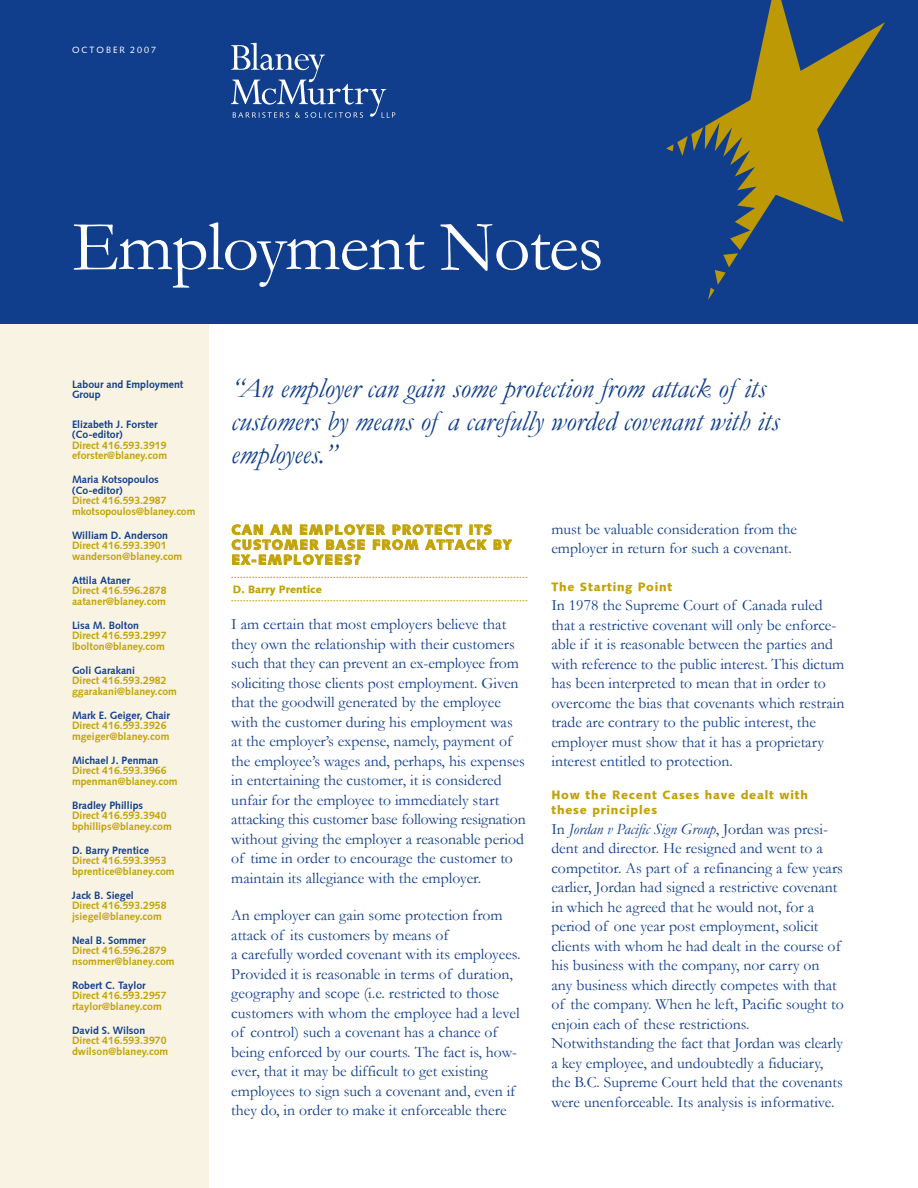
<style>
.page{position:relative;width:918px;height:1188px;background:#fff}
.page>*{position:absolute;margin:0;border:0;box-sizing:border-box;transform-origin:0 0}
.t1{font:72px "Garamond";letter-spacing:-.02em;color:#fff}
.t2{font:italic 28.5px/33px "Garamond";color:#103d8c}
.t3{font:15.75px/19.5px "Garamond";color:#103d8c}
.t4{font:900 13.5px/15px "Syntax";letter-spacing:.095em;color:#c2a205}
.t5{font:900 12px/15px "Syntax";letter-spacing:.065em;color:#c2a205}
.t6{font:700 10.5px/10.5px "Syntax Roman";color:#c2a205}
.t7{font:700 10.5px/10.5px "Syntax Roman";color:#103d8c}
.t8{font:900 10.5px "Syntax";color:#c2a205}
.t9{font:9px "Syntax Roman";letter-spacing:.22em;color:#fff}
.s1{font-style:italic}
</style>
<div class="page">
<div style="left:0;top:0;width:918px;height:324px;background:#103d8c"></div>
<svg style="left:666px;top:127px;width:37px;height:28px"></svg>
<svg style="left:705px;top:0;width:180px;height:250px"></svg>
<svg style="left:708px;top:253px;width:30px;height:47px"></svg>
<div style="left:0;top:324px;width:209px;height:864px;background:#f8f3e2"></div>
<svg style="left:231px;top:43px;width:164px;height:75px"></svg>
<svg style="left:231px;top:577px;width:296px;height:1px"></svg>
<svg style="left:231px;top:600px;width:296px;height:1px"></svg>
<p class="t9" style="left:72px;top:45px;width:86px">OCTOBER 2007</p>
<h1 class="t1" style="left:72px;top:207px;width:533px">Employment Notes</h1>
<p class="t7" style="left:72px;top:379px;width:113px">Labour and Employment<br>Group</p>
<p class="t7" style="left:72px;top:419px;width:87px">Elizabeth J. Forster (Co-editor)</p>
<p class="t6" style="left:72px;top:440px;width:97px">Direct 416.593.3919 eforster@blaney.com</p>
<p class="t7" style="left:72px;top:474px;width:88px">Maria Kotsopoulos (Co-editor)</p>
<p class="t6" style="left:72px;top:495px;width:125px">Direct 416.593.2987 mkotsopoulos@blaney.com</p>
<p class="t7" style="left:72px;top:530px;width:98px">William D. Anderson</p>
<p class="t6" style="left:72px;top:540px;width:112px">Direct 416.593.3901 wanderson@blaney.com</p>
<p class="t7" style="left:72px;top:575px;width:60px">Attila Ataner</p>
<p class="t6" style="left:72px;top:585px;width:96px">Direct 416.596.2878 aataner@blaney.com</p>
<p class="t7" style="left:72px;top:620px;width:69px">Lisa M. Bolton</p>
<p class="t6" style="left:72px;top:630px;width:96px">Direct 416.593.2997 lbolton@blaney.com</p>
<p class="t7" style="left:72px;top:665px;width:65px">Goli Garakani</p>
<p class="t6" style="left:72px;top:675px;width:107px">Direct 416.593.2982 ggarakani@blaney.com</p>
<p class="t7" style="left:72px;top:710px;width:100px">Mark E. Geiger, Chair</p>
<p class="t6" style="left:72px;top:720px;width:99px">Direct 416.593.3926 mgeiger@blaney.com</p>
<p class="t7" style="left:72px;top:755px;width:88px">Michael J. Penman</p>
<p class="t6" style="left:72px;top:765px;width:107px">Direct 416.593.3966 mpenman@blaney.com</p>
<p class="t7" style="left:72px;top:800px;width:73px">Bradley Phillips</p>
<p class="t6" style="left:72px;top:810px;width:101px">Direct 416.593.3940 bphillips@blaney.com</p>
<p class="t7" style="left:72px;top:845px;width:78px">D. Barry Prentice</p>
<p class="t6" style="left:72px;top:855px;width:104px">Direct 416.593.3953 bprentice@blaney.com</p>
<p class="t7" style="left:72px;top:890px;width:63px">Jack B. Siegel</p>
<p class="t6" style="left:72px;top:900px;width:96px">Direct 416.593.2958 jsiegel@blaney.com</p>
<p class="t7" style="left:72px;top:935px;width:75px">Neal B. Sommer</p>
<p class="t6" style="left:72px;top:945px;width:104px">Direct 416.596.2879 nsommer@blaney.com</p>
<p class="t7" style="left:72px;top:980px;width:75px">Robert C. Taylor</p>
<p class="t6" style="left:72px;top:990px;width:96px">Direct 416.593.2957 rtaylor@blaney.com</p>
<p class="t7" style="left:72px;top:1025px;width:75px">David S. Wilson</p>
<p class="t6" style="left:72px;top:1035px;width:98px">Direct 416.593.3970 dwilson@blaney.com</p>
<h2 class="t2" style="left:231px;top:372px;width:550px">“An employer can gain some protection from attack of its customers by means of a carefully worded covenant with its employees.”</h2>
<p class="t4" style="left:232px;top:522px;width:281px">CAN AN EMPLOYER PROTECT ITS<br>CUSTOMER BASE FROM ATTACK BY<br>EX-EMPLOYEES?</p>
<p class="t8" style="left:233px;top:583px;width:91px">D. Barry Prentice</p>
<p class="t3" style="left:231px;top:615px;width:296px">I am certain that most employers believe that they own the relationship with their customers such that they can prevent an ex-employee from soliciting those clients post employment. Given that the goodwill generated by the employee with the customer during his employment was at the employer’s expense, namely, payment of the employee’s wages and, perhaps, his expenses in entertaining the customer, it is considered unfair for the employee to immediately start attacking this customer base following resignation without giving the employer a reasonable period of time in order to encourage the customer to maintain its allegiance with the employer.</p>
<p class="t3" style="left:231px;top:906px;width:291px">An employer can gain some protection from attack of its customers by means of<br>a carefully worded covenant with its employees.<br>Provided it is reasonable in terms of duration, geography and scope (i.e. restricted to those customers with whom the employee had a level of control) such a covenant has a chance of being enforced by our courts. The fact is, how&shy;ever, that it may be difficult to get existing employees to sign such a covenant and, even if they do, in order to make it enforceable there</p>
<p class="t3" style="left:551px;top:519px;width:247px">must be valuable consideration from the employer in return for such a covenant.</p>
<p class="t5" style="left:551px;top:579px;width:123px">The Starting Point</p>
<p class="t3" style="left:551px;top:596px;width:295px">In 1978 the Supreme Court of Canada ruled that a restrictive covenant will only be enforce&shy;able if it is reasonable between the parties and with reference to the public interest. This dictum has been interpreted to mean that in order to overcome the bias that covenants which restrain trade are contrary to the public interest, the employer must show that it has a proprietary interest entitled to protection.</p>
<p class="t5" style="left:551px;top:788px;width:258px">How the Recent Cases have dealt with these principles</p>
<p class="t3" style="left:551px;top:819px;width:294px">In <span class="s1">Jordan v Pacific Sign Group</span>, Jordan was presi&shy;dent and director. He resigned and went to a competitor. As part of a refinancing a few years earlier, Jordan had signed a restrictive covenant in which he agreed that he would not, for a period of one year post employment, solicit clients with whom he had dealt in the course of his business with the company, nor carry on any business which directly competes with that of the company. When he left, Pacific sought to enjoin each of these restrictions.<br>Notwithstanding the fact that Jordan was clearly a key employee, and undoubtedly a fiduciary, the B.C. Supreme Court held that the covenants were unenforceable. Its analysis is informative.</p>
</div>
